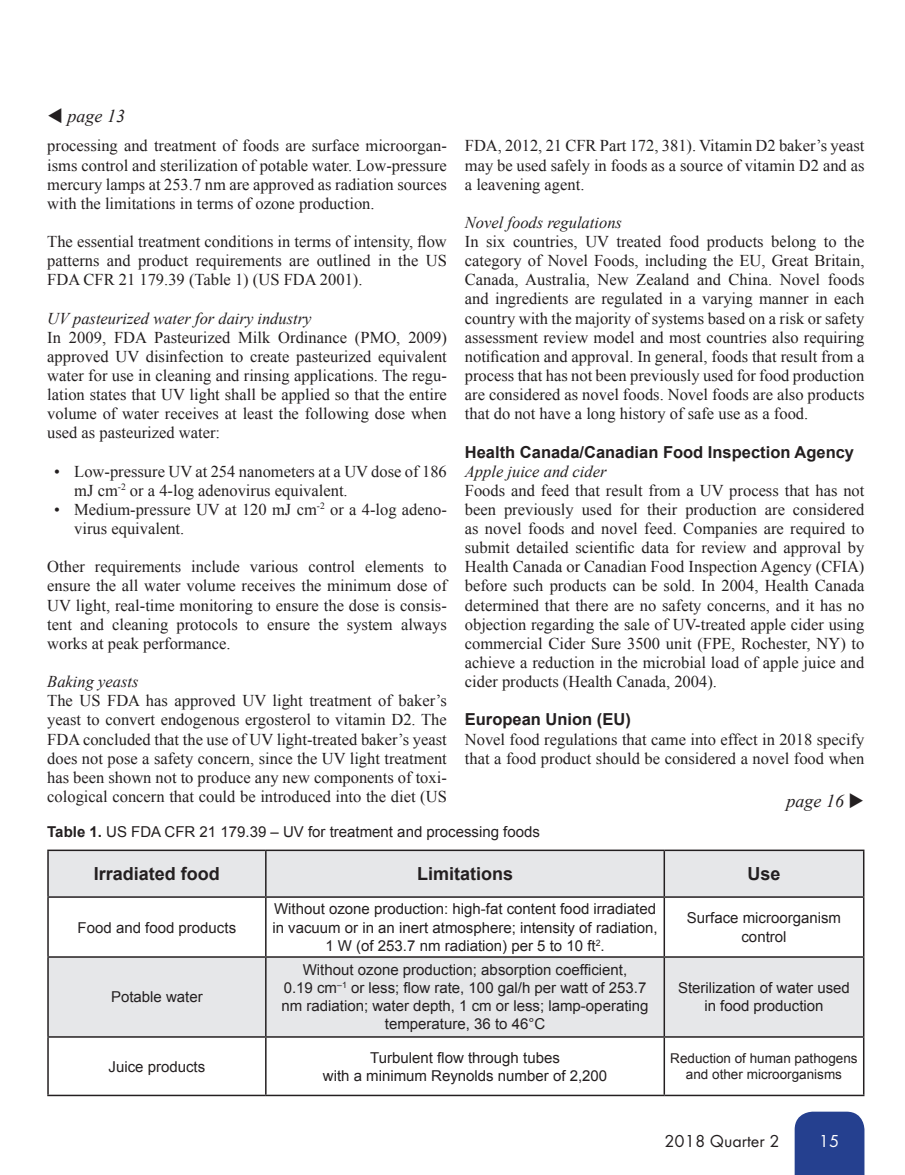
<style>
.page{position:relative;width:905px;height:1175px;background:#fff}
.page>*{position:absolute;margin:0;border:0;box-sizing:border-box;transform-origin:0 0}
.t1{font:700 18px "Arial";color:#231f20}
.t2{font:italic 18px "Times New Roman";color:#231f20}
.t3{font:18px "Futura T";color:#231f20}
.t4{font:18px "Futura T";color:#fff}
.Body_copy_11_on_12_7{font:16.5px/19.2px "Times New Roman";color:#231f20;text-align:justify}
.Article_subhead_-_se{font:italic 16.5px "Times New Roman";color:#231f20}
.Article_subhead{font:700 16.5px "Arial";color:#231f20}
.Body_copy_11_on_12_7-2{font:15px/18px "Arial";color:#231f20;text-align:center}
.Caption_figure{font:15px "Arial";color:#231f20}
.t5{font:13.5px/16.2px "Arial";color:#231f20;text-align:center}
.s1{font-weight:700}
</style>
<div class="page">
<div style="left:794px;top:1111px;width:70px;height:63px;background:#25408f"></div>
<svg style="left:49px;top:851px;width:813px;height:185px;fill:#e6e7e9"></svg>
<hr style="left:47px;top:849px;width:219px;height:2px;background:#231f20">
<hr style="left:47px;top:851px;width:2px;height:45px;background:#231f20">
<hr style="left:266px;top:849px;width:398px;height:2px;background:#231f20">
<hr style="left:265px;top:851px;width:1px;height:45px;background:#231f20">
<hr style="left:664px;top:849px;width:200px;height:2px;background:#231f20">
<hr style="left:663px;top:851px;width:2px;height:45px;background:#231f20">
<hr style="left:862px;top:851px;width:2px;height:45px;background:#231f20">
<hr style="left:47px;top:896px;width:219px;height:1px;background:#231f20">
<hr style="left:47px;top:897px;width:2px;height:59px;background:#231f20">
<hr style="left:266px;top:896px;width:398px;height:1px;background:#231f20">
<hr style="left:265px;top:897px;width:1px;height:59px;background:#231f20">
<hr style="left:664px;top:896px;width:200px;height:1px;background:#231f20">
<hr style="left:663px;top:897px;width:2px;height:59px;background:#231f20">
<hr style="left:862px;top:897px;width:2px;height:59px;background:#231f20">
<hr style="left:47px;top:956px;width:219px;height:1px;background:#231f20">
<hr style="left:47px;top:957px;width:2px;height:79px;background:#231f20">
<hr style="left:266px;top:956px;width:398px;height:1px;background:#231f20">
<hr style="left:265px;top:957px;width:1px;height:79px;background:#231f20">
<hr style="left:664px;top:956px;width:200px;height:1px;background:#231f20">
<hr style="left:663px;top:957px;width:2px;height:79px;background:#231f20">
<hr style="left:862px;top:957px;width:2px;height:79px;background:#231f20">
<hr style="left:47px;top:1036px;width:219px;height:1px;background:#231f20">
<hr style="left:47px;top:1037px;width:2px;height:57px;background:#231f20">
<hr style="left:266px;top:1036px;width:398px;height:1px;background:#231f20">
<hr style="left:265px;top:1037px;width:1px;height:57px;background:#231f20">
<hr style="left:664px;top:1036px;width:200px;height:1px;background:#231f20">
<hr style="left:663px;top:1037px;width:2px;height:57px;background:#231f20">
<hr style="left:862px;top:1037px;width:2px;height:57px;background:#231f20">
<hr style="left:47px;top:1094px;width:219px;height:2px;background:#231f20">
<hr style="left:266px;top:1094px;width:398px;height:2px;background:#231f20">
<hr style="left:664px;top:1094px;width:200px;height:2px;background:#231f20">
<p class="t2" style="left:47px;top:103px;width:79px">▼ page 13</p>
<p class="Body_copy_11_on_12_7" style="left:465px;top:136px;width:401px">FDA, 2012, 21 CFR Part 172, 381). Vitamin D2 baker’s yeast may be used safely in foods as a source of vitamin D2 and as a leavening agent.</p>
<p class="Article_subhead_-_se" style="left:465px;top:211px;width:159px">Novel foods regulations</p>
<p class="Body_copy_11_on_12_7" style="left:465px;top:232px;width:401px">In six countries, UV treated food products belong to the category of Novel Foods, including the EU, Great Britain, Canada, Australia, New Zealand and China. Novel foods and ingredients are regulated in a varying manner in each country with the majority of systems based on a risk or safety assessment review model and most countries also requiring notification and approval. In general, foods that result from a process that has not been previously used for food production are considered as novel foods. Novel foods are also products that do not have a long history of safe use as a food.</p>
<p class="Article_subhead" style="left:465px;top:441px;width:391px">Health Canada/Canadian Food Inspection Agency</p>
<p class="Article_subhead_-_se" style="left:465px;top:460px;width:143px">Apple juice and cider</p>
<p class="Body_copy_11_on_12_7" style="left:465px;top:480px;width:401px">Foods and feed that result from a UV process that has not been previously used for their production are considered as novel foods and novel feed. Companies are required to submit detailed scientific data for review and approval by Health Canada or Canadian Food Inspection Agency (CFIA) before such products can be sold. In 2004, Health Canada determined that there are no safety concerns, and it has no objection regarding the sale of UV-treated apple cider using commercial Cider Sure 3500 unit (FPE, Rochester, NY) to achieve a reduction in the microbial load of apple juice and cider products (Health Canada, 2004).</p>
<p class="Article_subhead" style="left:465px;top:708px;width:167px">European Union (EU)</p>
<p class="Body_copy_11_on_12_7" style="left:465px;top:729px;width:401px">Novel food regulations that came into effect in 2018 specify that a food product should be considered a novel food when</p>
<p class="Body_copy_11_on_12_7" style="left:47px;top:136px;width:401px">processing and treatment of foods are surface microorgan&shy;isms control and sterilization of potable water. Low-pressure mercury lamps at 253.7 nm are approved as radiation sources with the limitations in terms of ozone production.</p>
<p class="Body_copy_11_on_12_7" style="left:47px;top:232px;width:401px">The essential treatment conditions in terms of intensity, flow patterns and product requirements are outlined in the US FDA CFR 21 179.39 (Table 1) (US FDA 2001).</p>
<p class="Article_subhead_-_se" style="left:47px;top:307px;width:266px">UV pasteurized water for dairy industry</p>
<p class="Body_copy_11_on_12_7" style="left:47px;top:327px;width:401px">In 2009, FDA Pasteurized Milk Ordinance (PMO, 2009) approved UV disinfection to create pasteurized equivalent water for use in cleaning and rinsing applications. The regu&shy;lation states that UV light shall be applied so that the entire volume of water receives at least the following dose when used as pasteurized water:</p>
<p class="Body_copy_11_on_12_7" style="left:74px;top:461px;width:374px;text-indent:-20px">• Low-pressure UV at 254 nanometers at a UV dose of 186 mJ cm<sup>-2</sup> or a 4-log adenovirus equivalent.</p>
<p class="Body_copy_11_on_12_7" style="left:74px;top:499px;width:374px;text-indent:-20px">• Medium-pressure UV at 120 mJ cm<sup>-2</sup> or a 4-log adeno&shy;virus equivalent.</p>
<p class="Body_copy_11_on_12_7" style="left:47px;top:557px;width:401px">Other requirements include various control elements to ensure the all water volume receives the minimum dose of UV light, real-time monitoring to ensure the dose is consis&shy;tent and cleaning protocols to ensure the system always works at peak performance.</p>
<p class="Article_subhead_-_se" style="left:47px;top:670px;width:93px">Baking yeasts</p>
<p class="Body_copy_11_on_12_7" style="left:47px;top:691px;width:401px">The US FDA has approved UV light treatment of baker’s yeast to convert endogenous ergosterol to vitamin D2. The FDA concluded that the use of UV light-treated baker’s yeast does not pose a safety concern, since the UV light treatment has been shown not to produce any new components of toxi&shy;cological concern that could be introduced into the diet (US</p>
<p class="Caption_figure" style="left:47px;top:822px;width:494px"><span class="s1">Table 1.</span> US FDA CFR 21 179.39 – UV for treatment and processing foods</p>
<p class="t1" style="left:94px;top:862px;width:128px">Irradiated food</p>
<p class="t1" style="left:417px;top:862px;width:98px">Limitations</p>
<p class="t1" style="left:747px;top:862px;width:35px">Use</p>
<p class="t2" style="left:786px;top:788px;width:79px">page 16 ◆</p>
<p class="Body_copy_11_on_12_7-2" style="left:78px;top:918px;width:160px">Food and food products</p>
<p class="Body_copy_11_on_12_7-2" style="left:111px;top:988px;width:93px">Potable water</p>
<p class="Body_copy_11_on_12_7-2" style="left:272px;top:900px;width:387px">Without ozone production: high-fat content food irradiated in vacuum or in an inert atmosphere; intensity of radiation,<br>1 W (of 253.7 nm radiation) per 5 to 10 ft<sup>2</sup>.</p>
<p class="Body_copy_11_on_12_7-2" style="left:686px;top:909px;width:156px">Surface microorganism control</p>
<p class="Body_copy_11_on_12_7-2" style="left:281px;top:961px;width:368px">Without ozone production; absorption coefficient,<br>0.19 cm<sup>–1</sup> or less; flow rate, 100 gal/h per watt of 253.7 nm radiation; water depth, 1 cm or less; lamp-operating temperature, 36 to 46°C</p>
<p class="Body_copy_11_on_12_7-2" style="left:678px;top:979px;width:173px">Sterilization of water used in food production</p>
<p class="Body_copy_11_on_12_7-2" style="left:108px;top:1057px;width:98px">Juice products</p>
<p class="Body_copy_11_on_12_7-2" style="left:323px;top:1048px;width:286px">Turbulent flow through tubes<br>with a minimum Reynolds number of 2,200</p>
<p class="t5" style="left:670px;top:1050px;width:189px">Reduction of human pathogens and other microorganisms</p>
<p class="t3" style="left:664px;top:1130px;width:117px">2018 Quarter 2</p>
<p class="t4" style="left:819px;top:1130px;width:22px">15</p>
</div>
